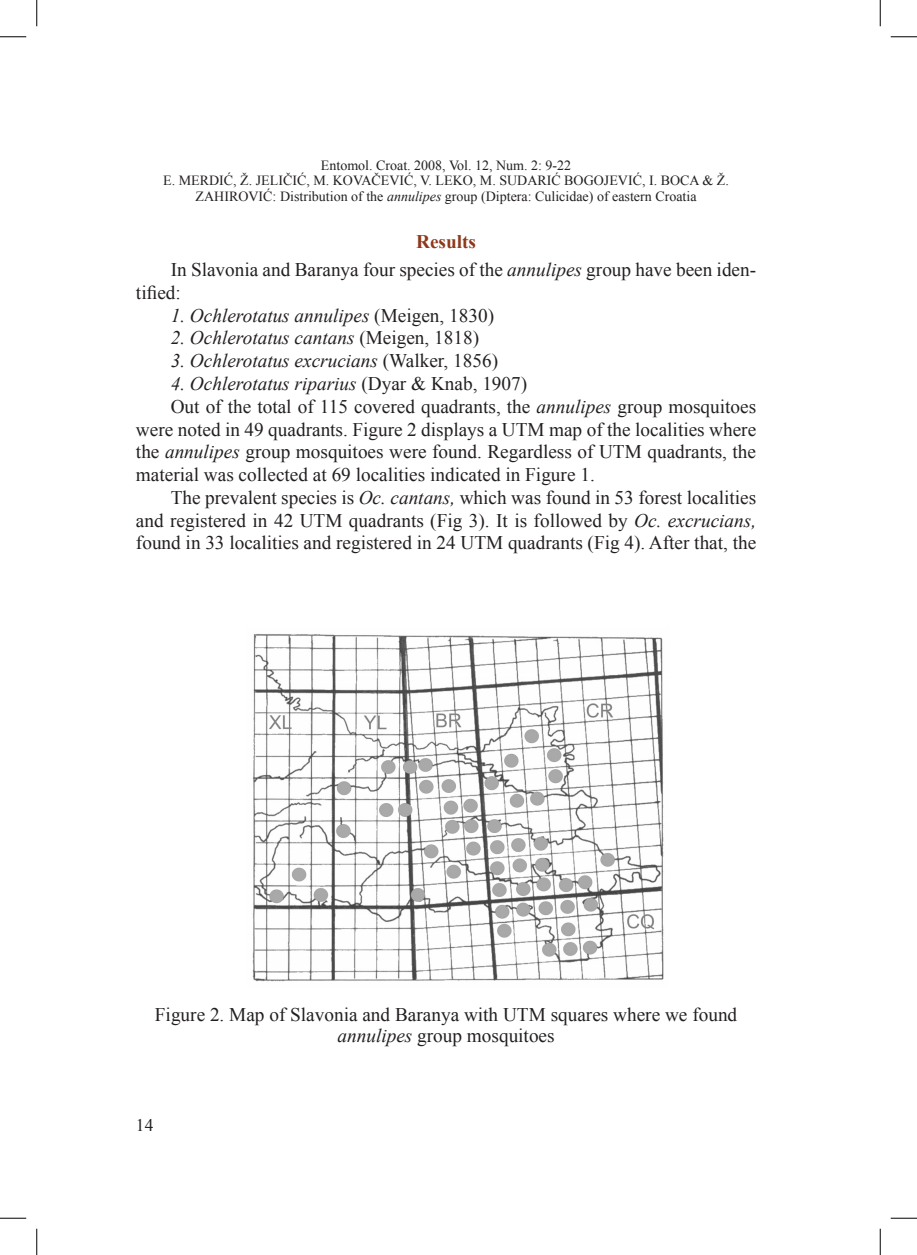
<style>
.page{position:relative;width:917px;height:1255px;background:#fff}
.page>*{position:absolute;margin:0;border:0;box-sizing:border-box;transform-origin:0 0}
.t1{font:19.25px/27.7px "Times New Roman";color:#231f20}
.t2{font:italic 19.25px "Times New Roman";color:#231f20}
.t3{font:17.5px "Times New Roman";color:#231f20}
.t4{font:14px/15.8px "Times New Roman";color:#231f20;text-align:center}
.s1{font-style:italic}
.s2{font-weight:700;color:#8d391c}
.s3{font-style:normal}
</style>
<div class="page">
<img style="left:252px;top:634px;width:412px;height:348px">
<svg style="left:0;top:36px;width:26px;height:1px"></svg>
<svg style="left:891px;top:36px;width:26px;height:1px"></svg>
<svg style="left:0;top:1217px;width:26px;height:1px"></svg>
<svg style="left:891px;top:1217px;width:26px;height:1px"></svg>
<svg style="left:36px;top:0;width:1px;height:26px"></svg>
<svg style="left:36px;top:1228px;width:1px;height:26px"></svg>
<svg style="left:880px;top:0;width:1px;height:26px"></svg>
<svg style="left:880px;top:1228px;width:1px;height:26px"></svg>
<p class="t4" style="left:163px;top:157px;width:567px">Entomol. Croat. 2008, Vol. 12, Num. 2: 9-22<br>E. MERDIĆ, Ž. JELIČIĆ, M. KOVAČEVIĆ, V. LEKO, M. SUDARIĆ BOGOJEVIĆ, I. BOCA &amp; Ž.<br>ZAHIROVIĆ: Distribution of the <span class="s1">annulipes</span> group (Diptera: Culicidae) of eastern Croatia</p>
<p class="t1" style="left:171px;top:228px;width:587px;text-indent:245px"><span class="s2">Results<br></span>In Slavonia and Baranya four species of the <span class="s1">annulipes</span> group have been iden-</p>
<p class="t1" style="left:136px;top:278px;width:46px">tified:</p>
<p class="t2" style="left:171px;top:302px;width:325px">1. Ochlerotatus annulipes <span class="s3">(Meigen, 1830)</span></p>
<p class="t2" style="left:171px;top:325px;width:310px">2. Ochlerotatus cantans <span class="s3">(Meigen, 1818)</span></p>
<p class="t2" style="left:171px;top:347px;width:329px">3. Ochlerotatus excrucians <span class="s3">(Walker, 1856)</span></p>
<p class="t2" style="left:171px;top:370px;width:358px">4. Ochlerotatus riparius <span class="s3">(Dyar &amp; Knab, 1907)</span></p>
<p class="t1" style="left:171px;top:392px;width:587px">Out of the total of 115 covered quadrants, the <span class="s1">annulipes</span> group mosquitoes</p>
<p class="t1" style="left:136px;top:415px;width:622px">were noted in 49 quadrants. Figure 2 displays a UTM map of the localities where</p>
<p class="t1" style="left:136px;top:437px;width:622px">the <span class="s1">annulipes</span> group mosquitoes were found. Regardless of UTM quadrants, the</p>
<p class="t1" style="left:136px;top:460px;width:460px">material was collected at 69 localities indicated in Figure 1.</p>
<p class="t1" style="left:171px;top:483px;width:587px">The prevalent species is <span class="s1">Oc. cantans,</span> which was found in 53 forest localities</p>
<p class="t1" style="left:136px;top:506px;width:622px">and registered in 42 UTM quadrants (Fig 3). It is followed by <span class="s1">Oc. excrucians,</span></p>
<p class="t1" style="left:136px;top:528px;width:622px">found in 33 localities and registered in 24 UTM quadrants (Fig 4). After that, the</p>
<p class="t1" style="left:155px;top:1002px;width:584px;line-height:21.9px;text-align:center">Figure 2. Map of Slavonia and Baranya with UTM squares where we found <span class="s1">annulipes</span> group mosquitoes</p>
<p class="t3" style="left:136px;top:1113px;width:19px">14</p>
</div>
